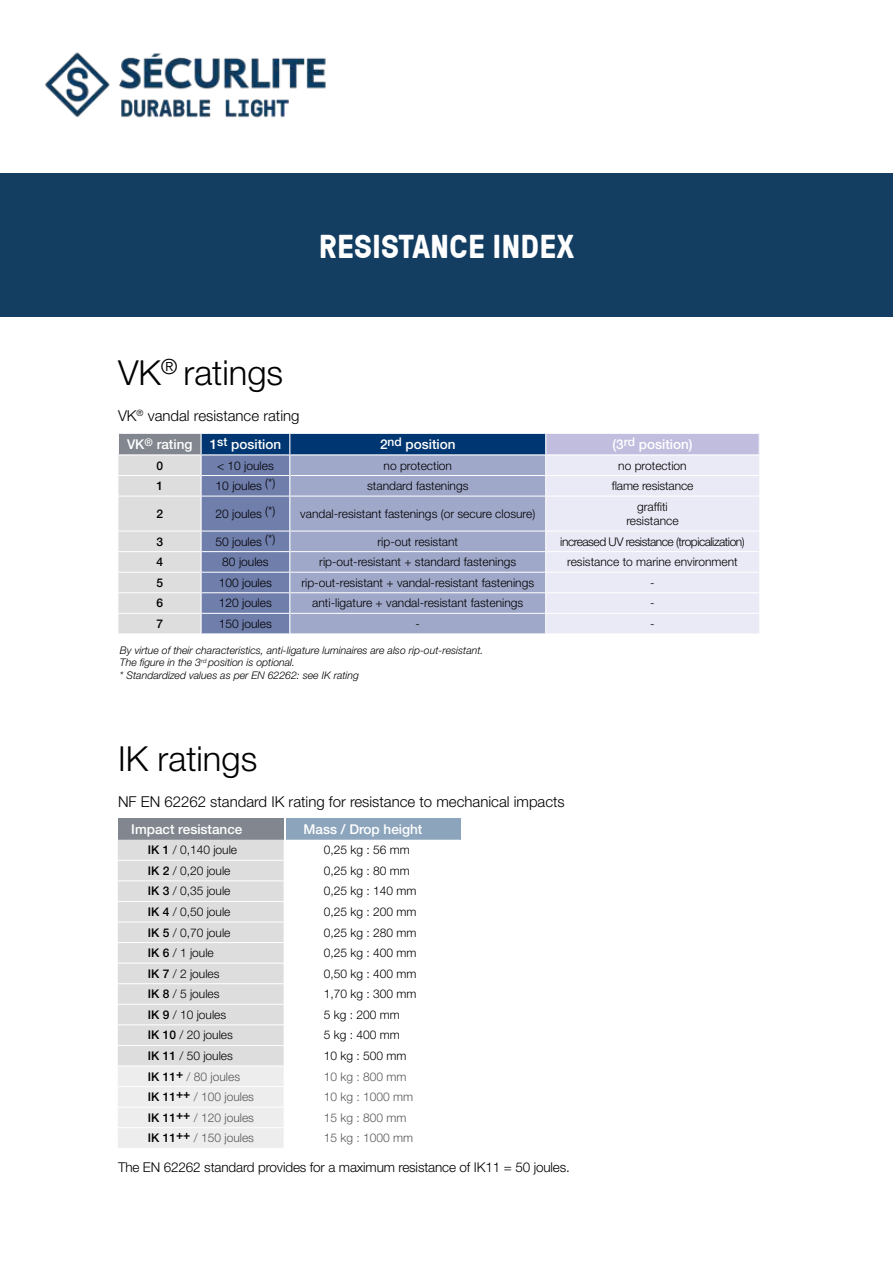
<style>
.page{position:relative;width:893px;height:1263px;background:#fff}
.page>*{position:absolute;margin:0;border:0;box-sizing:border-box;transform-origin:0 0}
.t1{font:300 34.5px "Helvetica Neue LT Std";color:#000}
.t2{font:700 33px "GT Pressura";color:#fff}
.t3{font:300 15px "Helvetica Neue LT Std";color:#000}
.t4{font:500 13.5px "Helvetica Neue LT Std";color:#fff}
.t5{font:300 13.5px "Helvetica Neue LT Std";letter-spacing:-.01em;color:#000}
.t6{font:300 12px/20.5px "Helvetica Neue LT Std";color:#000}
.t7{font:300 12px/20.5px "Helvetica Neue LT Std";color:#575756}
.t8{font:300 12px "Helvetica Neue LT Std";letter-spacing:-.04em;color:#000}
.t9{font:500 12px "Helvetica Neue LT Std";color:#000}
.t10{font:italic 300 10.5px/12.6px "Helvetica Neue LT Std";color:#000}
.s1{font-weight:500}
.s2{color:#575756}
</style>
<div class="page">
<svg style="left:118px;top:433px;width:642px;height:201px;background:#b3b9d2"></svg>
<div style="left:118px;top:818px;width:166px;height:22px;background:#82878f"></div>
<div style="left:286px;top:818px;width:174px;height:22px;background:#8da5bc"></div>
<svg style="left:118px;top:840px;width:166px;height:308px;background:#e3e2e2"></svg>
<img style="left:45px;top:52px;width:281px;height:66px">
<div style="left:0;top:173px;width:893px;height:144px;background:#143d62"></div>
<h2 class="t2" style="left:319px;top:222px;width:257px">RESISTANCE INDEX</h2>
<h1 class="t1" style="left:118px;top:351px;width:167px">VK<sup>®</sup> ratings</h1>
<p class="t3" style="left:118px;top:406px;width:183px">VK<sup>®</sup> vandal resistance rating</p>
<p class="t4" style="left:127px;top:436px;width:67px">VK<sup>®</sup> rating</p>
<p class="t4" style="left:210px;top:436px;width:73px">1<sup>st</sup> position</p>
<p class="t4" style="left:380px;top:436px;width:77px">2<sup>nd</sup> position</p>
<p class="t4" style="left:612px;top:436px;width:82px">(3<sup>rd</sup> position)</p>
<p class="t9" style="left:156px;top:458px;width:8px">0</p>
<p class="t6" style="left:217px;top:455px;width:58px">&lt; 10 joules</p>
<p class="t6" style="left:384px;top:455px;width:70px">no protection</p>
<p class="t6" style="left:618px;top:455px;width:70px">no protection</p>
<p class="t9" style="left:156px;top:479px;width:8px">1</p>
<p class="t6" style="left:216px;top:475px;width:61px">10 joules (*)</p>
<p class="t6" style="left:367px;top:475px;width:103px">standard fastenings</p>
<p class="t6" style="left:612px;top:475px;width:83px">flame resistance</p>
<p class="t9" style="left:156px;top:506px;width:8px">2</p>
<p class="t6" style="left:216px;top:503px;width:61px">20 joules (*)</p>
<p class="t6" style="left:300px;top:503px;width:236px">vandal-resistant fastenings (or secure closure)</p>
<p class="t6" style="left:626px;top:499px;width:54px;line-height:14.4px;text-align:center">graffiti resistance</p>
<p class="t9" style="left:156px;top:534px;width:8px">3</p>
<p class="t6" style="left:216px;top:531px;width:61px">50 joules (*)</p>
<p class="t6" style="left:377px;top:531px;width:82px">rip-out resistant</p>
<p class="t8" style="left:560px;top:534px;width:186px">increased UV resistance (tropicalization)</p>
<p class="t9" style="left:156px;top:555px;width:8px">4</p>
<p class="t6" style="left:222px;top:551px;width:48px">80 joules</p>
<p class="t6" style="left:319px;top:551px;width:198px">rip-out-resistant + standard fastenings</p>
<p class="t6" style="left:567px;top:551px;width:172px">resistance to marine environment</p>
<p class="t9" style="left:156px;top:575px;width:8px">5</p>
<p class="t6" style="left:219px;top:572px;width:54px">100 joules</p>
<p class="t6" style="left:301px;top:572px;width:234px">rip-out-resistant + vandal-resistant fastenings</p>
<p class="t6" style="left:650px;top:572px;width:6px">-</p>
<p class="t9" style="left:156px;top:596px;width:8px">6</p>
<p class="t6" style="left:219px;top:592px;width:54px">120 joules</p>
<p class="t6" style="left:312px;top:592px;width:212px">anti-ligature + vandal-resistant fastenings</p>
<p class="t6" style="left:650px;top:592px;width:6px">-</p>
<p class="t9" style="left:156px;top:616px;width:8px">7</p>
<p class="t6" style="left:219px;top:613px;width:54px">150 joules</p>
<p class="t6" style="left:416px;top:613px;width:6px">-</p>
<p class="t6" style="left:650px;top:613px;width:6px">-</p>
<p class="t10" style="left:120px;top:643px;width:365px">By virtue of their characteristics, anti-ligature luminaires are also rip-out-resistant.<br>The figure in the 3<sup>rd</sup> position is optional.<br>* Standardized values as per EN 62262: see IK rating</p>
<h1 class="t1" style="left:118px;top:738px;width:141px">IK ratings</h1>
<p class="t3" style="left:118px;top:793px;width:448px">NF EN 62262 standard IK rating for resistance to mechanical impacts</p>
<p class="t4" style="left:131px;top:821px;width:113px">Impact resistance</p>
<p class="t6" style="left:148px;top:839px;width:108px"><span class="s1">IK 1</span> / 0,140 joule<br><span class="s1">IK 2</span> / 0,20 joule<br><span class="s1">IK 3</span> / 0,35 joule<br><span class="s1">IK 4</span> / 0,50 joule<br><span class="s1">IK 5</span> / 0,70 joule<br><span class="s1">IK 6</span> / 1 joule<br><span class="s1">IK 7</span> / 2 joules<br><span class="s1">IK 8</span> / 5 joules<br><span class="s1">IK 9</span> / 10 joules<br><span class="s1">IK 10</span> / 20 joules<br><span class="s1">IK 11</span> / 50 joules<br><span class="s1">IK 11</span><sup>+</sup> <span class="s2">/ 80 joules<br></span><span class="s1">IK 11</span><sup>++</sup> <span class="s2">/ 100 joules<br></span><span class="s1">IK 11</span><sup>++</sup> <span class="s2">/ 120 joules<br></span><span class="s1">IK 11</span><sup>++</sup> <span class="s2">/ 150 joules</span></p>
<p class="t4" style="left:304px;top:821px;width:120px">Mass / Drop height</p>
<p class="t6" style="left:324px;top:839px;width:94px">0,25 kg : 56 mm<br>0,25 kg : 80 mm<br>0,25 kg : 140 mm<br>0,25 kg : 200 mm<br>0,25 kg : 280 mm<br>0,25 kg : 400 mm<br>0,50 kg : 400 mm<br>1,70 kg : 300 mm<br>5 kg : 200 mm<br>5 kg : 400 mm<br>10 kg : 500 mm</p>
<p class="t7" style="left:324px;top:1066px;width:91px">10 kg : 800 mm<br>10 kg : 1000 mm<br>15 kg : 800 mm<br>15 kg : 1000 mm</p>
<p class="t5" style="left:118px;top:1158px;width:453px">The EN 62262 standard provides for a maximum resistance of IK11 = 50 joules.</p>
</div>
